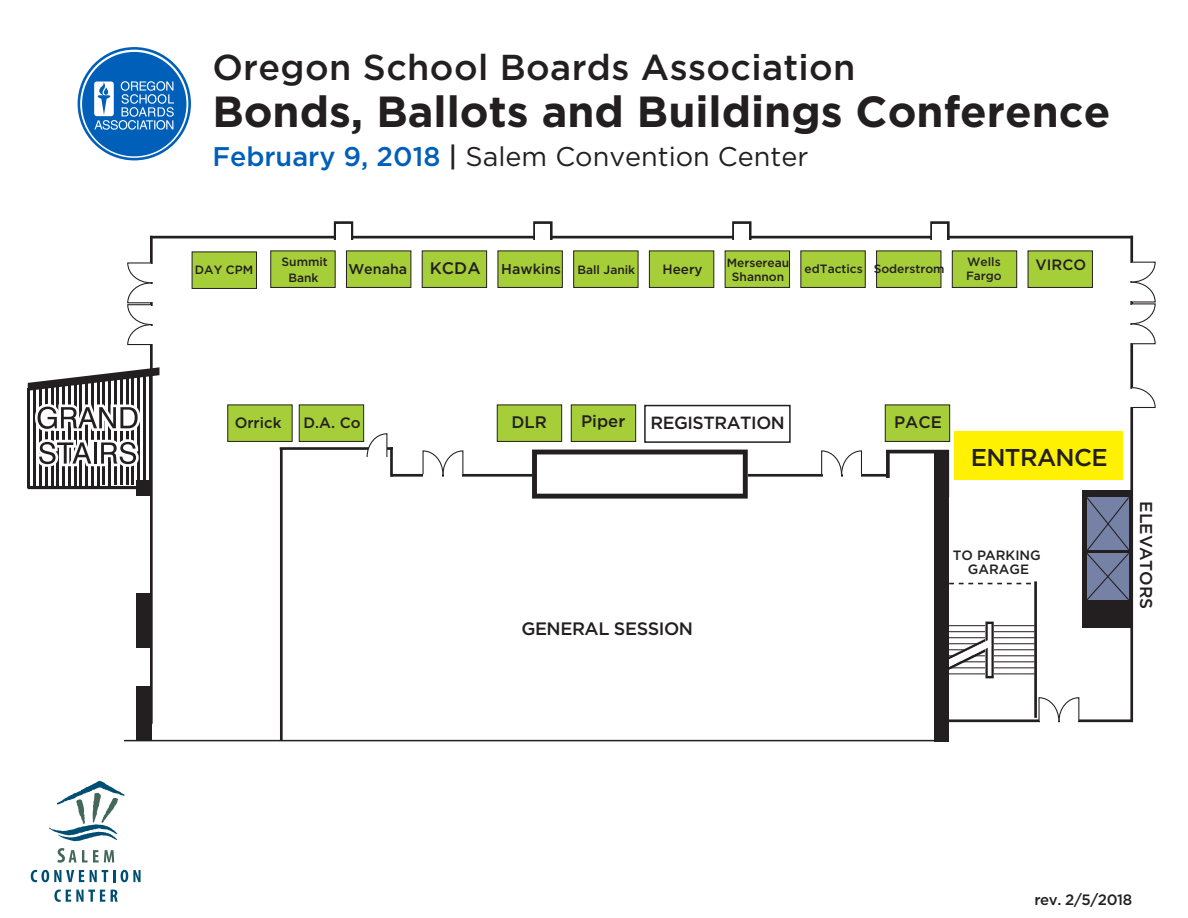
<style>
.page{position:relative;width:1188px;height:918px;background:#fff}
.page>*{position:absolute;margin:0;border:0;box-sizing:border-box;transform-origin:0 0}
.t1{font:700 43.5px "Gotham";color:#231f20}
.t2{font:500 36px "Gotham";letter-spacing:.01em;color:#231f20}
.t3{font:27px "Gotham";color:#231f20}
.t4{font:500 24.3px "Gotham";letter-spacing:-.025em;color:#231f20}
.t5{font:500 18px "Gotham";letter-spacing:-.025em;color:#231f20}
.t6{font:500 17.7px "Gotham";letter-spacing:-.025em;color:#231f20}
.t7{font:500 17.1px "Gotham";color:#231f20}
.t8{font:500 16.65px "Gotham";color:#231f20}
.t9{font:500 15px "Gotham";color:#231f20}
.t10{font:500 14.25px "Gotham";color:#231f20}
.t11{font:500 13.5px/14.1px "Gotham";color:#231f20;text-align:center}
.t12{font:500 12px/14.4px "Gotham";color:#231f20;text-align:center}
.s1{font-weight:500;color:#005fb9}
.s2{font-weight:500}
.s3{font-size:16.65px}
</style>
<div class="page">
<div style="left:955px;top:431px;width:168px;height:49px;background:#fff101"></div>
<svg style="left:57px;top:848px;width:57px;height:15px"></svg>
<svg style="left:31px;top:870px;width:53px;height:12px"></svg>
<svg style="left:90px;top:870px;width:25px;height:12px"></svg>
<svg style="left:121px;top:870px;width:20px;height:12px"></svg>
<svg style="left:54px;top:889px;width:51px;height:13px"></svg>
<svg style="left:111px;top:890px;width:7px;height:12px"></svg>
<svg style="left:49px;top:781px;width:76px;height:60px"></svg>
<div style="left:1082px;top:490px;width:51px;height:137px;background:#231f20"></div>
<hr style="left:151px;top:236px;width:981px;height:2px;background:#231f20">
<svg style="left:28px;top:367px;width:131px;height:24px"></svg>
<hr style="left:28px;top:486px;width:123px;height:3px;background:#231f20">
<hr style="left:28px;top:388px;width:2px;height:100px;background:#231f20">
<hr style="left:34px;top:387px;width:2px;height:100px;background:#231f20">
<hr style="left:39px;top:386px;width:3px;height:101px;background:#231f20">
<hr style="left:45px;top:386px;width:3px;height:101px;background:#231f20">
<hr style="left:51px;top:385px;width:2px;height:102px;background:#231f20">
<hr style="left:57px;top:384px;width:2px;height:103px;background:#231f20">
<hr style="left:62px;top:384px;width:3px;height:103px;background:#231f20">
<hr style="left:68px;top:383px;width:3px;height:103px;background:#231f20">
<hr style="left:74px;top:382px;width:2px;height:104px;background:#231f20">
<hr style="left:80px;top:382px;width:2px;height:104px;background:#231f20">
<hr style="left:85px;top:381px;width:3px;height:105px;background:#231f20">
<hr style="left:91px;top:380px;width:3px;height:106px;background:#231f20">
<hr style="left:97px;top:379px;width:2px;height:106px;background:#231f20">
<hr style="left:103px;top:379px;width:2px;height:106px;background:#231f20">
<hr style="left:109px;top:378px;width:2px;height:107px;background:#231f20">
<hr style="left:114px;top:377px;width:3px;height:108px;background:#231f20">
<hr style="left:120px;top:377px;width:2px;height:108px;background:#231f20">
<hr style="left:126px;top:376px;width:2px;height:109px;background:#231f20">
<hr style="left:132px;top:375px;width:2px;height:109px;background:#231f20">
<hr style="left:137px;top:374px;width:3px;height:110px;background:#231f20">
<hr style="left:143px;top:374px;width:3px;height:110px;background:#231f20">
<hr style="left:149px;top:373px;width:2px;height:111px;background:#231f20">
<hr style="left:150px;top:237px;width:3px;height:485px;background:#231f20">
<hr style="left:1130px;top:237px;width:3px;height:484px;background:#231f20">
<div style="left:136px;top:686px;width:15px;height:55px;background:#231f20"></div>
<div style="left:136px;top:480px;width:15px;height:16px;background:#231f20"></div>
<div style="left:136px;top:593px;width:15px;height:55px;background:#231f20"></div>
<div style="left:148px;top:284px;width:9px;height:18px;background:#fff"></div>
<div style="left:148px;top:264px;width:9px;height:18px;background:#fff"></div>
<div style="left:148px;top:326px;width:9px;height:17px;background:#fff"></div>
<div style="left:148px;top:306px;width:9px;height:17px;background:#fff"></div>
<svg style="left:127px;top:262px;width:25px;height:84px"></svg>
<svg style="left:334px;top:221px;width:19px;height:19px"></svg>
<div style="left:336px;top:224px;width:15px;height:27px;background:#fff"></div>
<svg style="left:533px;top:221px;width:20px;height:19px"></svg>
<div style="left:536px;top:224px;width:14px;height:27px;background:#fff"></div>
<svg style="left:732px;top:221px;width:20px;height:19px"></svg>
<div style="left:735px;top:224px;width:14px;height:27px;background:#fff"></div>
<svg style="left:930px;top:221px;width:20px;height:19px"></svg>
<div style="left:933px;top:224px;width:14px;height:27px;background:#fff"></div>
<div style="left:1126px;top:283px;width:9px;height:18px;background:#fff"></div>
<div style="left:1126px;top:263px;width:9px;height:18px;background:#fff"></div>
<div style="left:1126px;top:325px;width:9px;height:18px;background:#fff"></div>
<div style="left:1126px;top:389px;width:9px;height:17px;background:#fff"></div>
<svg style="left:1131px;top:387px;width:25px;height:22px"></svg>
<div style="left:1126px;top:305px;width:9px;height:18px;background:#fff"></div>
<svg style="left:1131px;top:261px;width:25px;height:84px"></svg>
<hr style="left:936px;top:719px;width:197px;height:3px;background:#231f20">
<hr style="left:1034px;top:581px;width:3px;height:137px;background:#231f20">
<svg style="left:1038px;top:697px;width:42px;height:25px"></svg>
<svg style="left:1087px;top:497px;width:42px;height:103px;background:#6d7798"></svg>
<hr style="left:392px;top:474px;width:495px;height:3px;background:#231f20">
<hr style="left:280px;top:447px;width:113px;height:3px;background:#231f20">
<hr style="left:390px;top:447px;width:3px;height:30px;background:#231f20">
<div style="left:444px;top:471px;width:18px;height:9px;background:#fff"></div>
<div style="left:424px;top:471px;width:18px;height:9px;background:#fff"></div>
<svg style="left:422px;top:450px;width:42px;height:25px"></svg>
<div style="left:843px;top:471px;width:17px;height:9px;background:#fff"></div>
<div style="left:823px;top:471px;width:17px;height:9px;background:#fff"></div>
<svg style="left:821px;top:450px;width:42px;height:25px"></svg>
<svg style="left:532px;top:450px;width:216px;height:49px"></svg>
<hr style="left:946px;top:625px;width:89px;height:1px;background:#231f20">
<hr style="left:946px;top:631px;width:89px;height:1px;background:#231f20">
<hr style="left:946px;top:637px;width:89px;height:1px;background:#231f20">
<hr style="left:946px;top:643px;width:89px;height:1px;background:#231f20">
<hr style="left:946px;top:650px;width:89px;height:1px;background:#231f20">
<hr style="left:946px;top:656px;width:89px;height:1px;background:#231f20">
<hr style="left:946px;top:662px;width:89px;height:1px;background:#231f20">
<hr style="left:946px;top:668px;width:89px;height:1px;background:#231f20">
<hr style="left:946px;top:674px;width:89px;height:1px;background:#231f20">
<svg style="left:949px;top:622px;width:45px;height:56px"></svg>
<svg style="left:886px;top:450px;width:63px;height:28px"></svg>
<svg style="left:949px;top:583px;width:86px;height:1px"></svg>
<svg style="left:35px;top:404px;width:105px;height:28px"></svg>
<svg style="left:39px;top:439px;width:100px;height:28px"></svg>
<hr style="left:124px;top:740px;width:813px;height:1px;background:#231f20">
<hr style="left:280px;top:450px;width:3px;height:289px;background:#231f20">
<svg style="left:366px;top:433px;width:22px;height:25px"></svg>
<div style="left:934px;top:453px;width:15px;height:289px;background:#231f20"></div>
<svg style="left:78px;top:47px;width:113px;height:113px"></svg>
<div style="left:1028px;top:251px;width:65px;height:37px;background:#a6ce39;border:1px solid #231f20"></div>
<div style="left:952px;top:251px;width:65px;height:37px;background:#a6ce39;border:1px solid #231f20"></div>
<div style="left:876px;top:251px;width:65px;height:37px;background:#a6ce39;border:1px solid #231f20"></div>
<div style="left:801px;top:251px;width:64px;height:37px;background:#a6ce39;border:1px solid #231f20"></div>
<div style="left:725px;top:251px;width:65px;height:37px;background:#a6ce39;border:1px solid #231f20"></div>
<div style="left:649px;top:251px;width:65px;height:37px;background:#a6ce39;border:1px solid #231f20"></div>
<div style="left:573px;top:251px;width:65px;height:37px;background:#a6ce39;border:1px solid #231f20"></div>
<div style="left:497px;top:405px;width:65px;height:37px;background:#a6ce39;border:1px solid #231f20"></div>
<div style="left:571px;top:405px;width:65px;height:37px;background:#a6ce39;border:1px solid #231f20"></div>
<div style="left:885px;top:405px;width:65px;height:37px;background:#a6ce39;border:1px solid #231f20"></div>
<div style="left:644px;top:405px;width:147px;height:38px;border:2px solid #231f20"></div>
<div style="left:299px;top:405px;width:65px;height:37px;background:#a6ce39;border:1px solid #231f20"></div>
<div style="left:228px;top:405px;width:64px;height:37px;background:#a6ce39;border:1px solid #231f20"></div>
<div style="left:498px;top:251px;width:65px;height:37px;background:#a6ce39;border:1px solid #231f20"></div>
<div style="left:422px;top:251px;width:65px;height:37px;background:#a6ce39;border:1px solid #231f20"></div>
<div style="left:346px;top:251px;width:65px;height:37px;background:#a6ce39;border:1px solid #231f20"></div>
<div style="left:271px;top:251px;width:64px;height:37px;background:#a6ce39;border:1px solid #231f20"></div>
<div style="left:192px;top:252px;width:65px;height:37px;background:#a6ce39;border:1px solid #231f20"></div>
<h2 class="t2" style="left:212px;top:44px;width:645px">Oregon School Boards Association</h2>
<h1 class="t1" style="left:212px;top:83px;width:900px">Bonds, Ballots and Buildings Conference</h1>
<h3 class="t3" style="left:212px;top:140px;width:597px"><span class="s1">February 9, 2018</span> <span class="s2">|</span> Salem Convention Center</h3>
<p class="t12" style="left:282px;top:254px;width:48px;line-height:15.5px">Summit<br>Bank</p>
<p class="t12" style="left:195px;top:262px;width:60px">DAY CPM</p>
<p class="t10" style="left:348px;top:260px;width:60px">Wenaha</p>
<p class="t10" style="left:430px;top:260px;width:133px"><span class="s3">KCDA</span> Hawkins</p>
<p class="t12" style="left:577px;top:262px;width:59px">Ball Janik</p>
<p class="t11" style="left:663px;top:262px;width:42px">Heery</p>
<p class="t12" style="left:727px;top:255px;width:64px">Mersereau<br>Shannon</p>
<p class="t12" style="left:805px;top:262px;width:142px">edTactics Soderstrom</p>
<p class="t12" style="left:967px;top:254px;width:35px">Wells</p>
<p class="t9" style="left:1036px;top:256px;width:52px">VIRCO</p>
<p class="t12" style="left:966px;top:269px;width:37px">Fargo</p>
<p class="t9" style="left:235px;top:413px;width:48px">Orrick</p>
<p class="t9" style="left:304px;top:413px;width:59px">D.A. Co</p>
<h3 class="t8" style="left:511px;top:411px;width:37px">DLR</h3>
<h3 class="t8" style="left:581px;top:410px;width:46px">Piper</h3>
<h3 class="t8" style="left:894px;top:411px;width:49px">PACE</h3>
<h3 class="t6" style="left:650px;top:411px;width:136px">REGISTRATION</h3>
<h3 class="t4" style="left:971px;top:441px;width:139px">ENTRANCE</h3>
<h3 class="t5" style="left:521px;top:617px;width:173px">GENERAL SESSION</h3>
<p class="t11" style="left:953px;top:548px;width:90px">TO PARKING<br>GARAGE</p>
<h3 class="t7" style="left:1158px;top:501px;width:110px;rotate:90deg">ELEVATORS</h3>
<p class="t9" style="left:1034px;top:890px;width:99px">rev. 2/5/2018</p>
</div>
